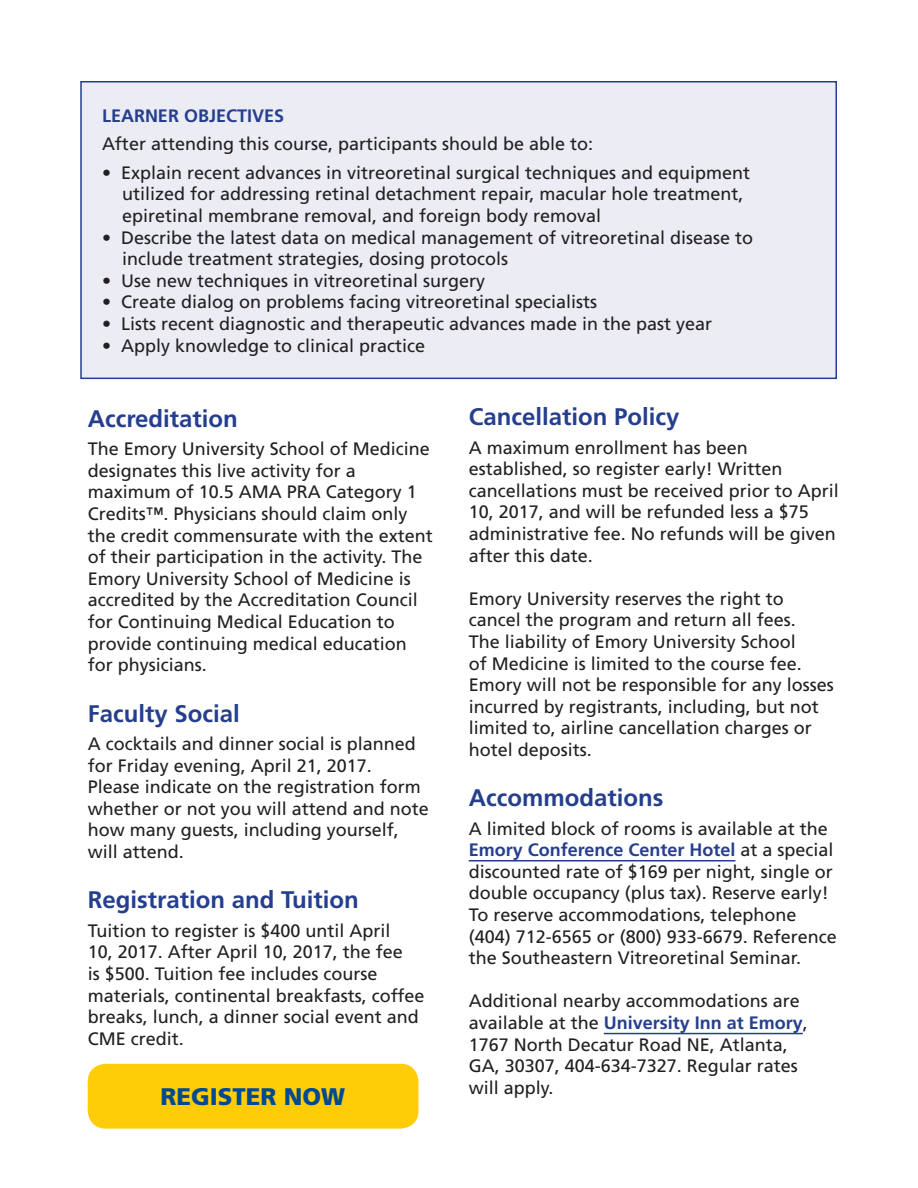
<style>
.page{position:relative;width:918px;height:1188px;background:#fff}
.page>*{position:absolute;margin:0;border:0;box-sizing:border-box;transform-origin:0 0}
.t1{font:700 24px "Frutiger LT Std";color:#253f8e}
.t2{font:900 24px "Frutiger LT Std";color:#014990}
.t3{font:18px/21.6px "Frutiger LT Std";color:#231f20}
.t4{font:700 18px "Frutiger LT Std";color:#253f8e}
.s1{font-weight:700;color:#253f8e}
</style>
<div class="page">
<hr style="left:469px;top:860px;width:266px;height:2px;background:#253f8e">
<hr style="left:604px;top:1033px;width:199px;height:1px;background:#253f8e">
<div style="left:81px;top:82px;width:755px;height:296px;background:#ececf4"></div>
<div style="left:80px;top:81px;width:757px;height:298px;border:2px solid #253f8e"></div>
<div style="left:88px;top:1064px;width:330px;height:65px;background:#fecd08;border-radius:18px"></div>
<p class="t4" style="left:102px;top:105px;width:184px">LEARNER OBJECTIVES</p>
<p class="t3" style="left:102px;top:133px;width:493px">After attending this course, participants should be able to:</p>
<p class="t3" style="left:122px;top:162px;width:630px;text-indent:-20px">• Explain recent advances in vitreoretinal surgical techniques and equipment utilized for addressing retinal detachment repair, macular hole treatment, epiretinal membrane removal, and foreign body removal</p>
<p class="t3" style="left:122px;top:227px;width:633px;text-indent:-20px">• Describe the latest data on medical management of vitreoretinal disease to include treatment strategies, dosing protocols</p>
<p class="t3" style="left:102px;top:270px;width:385px">• Use new techniques in vitreoretinal surgery</p>
<p class="t3" style="left:102px;top:291px;width:497px">• Create dialog on problems facing vitreoretinal specialists</p>
<p class="t3" style="left:102px;top:313px;width:612px">• Lists recent diagnostic and therapeutic advances made in the past year</p>
<p class="t3" style="left:102px;top:335px;width:325px">• Apply knowledge to clinical practice</p>
<h1 class="t1" style="left:88px;top:404px;width:152px">Accreditation</h1>
<p class="t3" style="left:88px;top:438px;width:347px">The Emory University School of Medicine designates this live activity for a maximum of 10.5 AMA PRA Category 1<br>Credits™. Physicians should claim only the credit commensurate with the extent of their participation in the activity. The Emory University School of Medicine is accredited by the Accreditation Council for Continuing Medical Education to provide continuing medical education for physicians.</p>
<h1 class="t1" style="left:88px;top:699px;width:154px">Faculty Social</h1>
<p class="t3" style="left:88px;top:733px;width:343px">A cocktails and dinner social is planned for Friday evening, April 21, 2017.<br>Please indicate on the registration form whether or not you will attend and note how many guests, including yourself, will attend.</p>
<h1 class="t1" style="left:88px;top:886px;width:273px">Registration and Tuition</h1>
<p class="t3" style="left:88px;top:920px;width:338px">Tuition to register is $400 until April<br>10, 2017. After April 10, 2017, the fee<br>is $500. Tuition fee includes course materials, continental breakfasts, coffee breaks, lunch, a dinner social event and CME credit.</p>
<h1 class="t2" style="left:160px;top:1082px;width:186px">REGISTER NOW</h1>
<h1 class="t1" style="left:469px;top:403px;width:212px">Cancellation Policy</h1>
<p class="t3" style="left:469px;top:437px;width:372px">A maximum enrollment has been established, so register early! Written cancellations must be received prior to April 10, 2017, and will be refunded less a $75 administrative fee. No refunds will be given after this date.</p>
<p class="t3" style="left:469px;top:588px;width:367px">Emory University reserves the right to cancel the program and return all fees.<br>The liability of Emory University School<br>of Medicine is limited to the course fee.<br>Emory will not be responsible for any losses incurred by registrants, including, but not limited to, airline cancellation charges or hotel deposits.</p>
<h1 class="t1" style="left:469px;top:784px;width:196px">Accommodations</h1>
<p class="t3" style="left:469px;top:818px;width:370px">A limited block of rooms is available at the <span class="s1">Emory Conference Center Hotel</span> at a special discounted rate of $169 per night, single or double occupancy (plus tax). Reserve early!<br>To reserve accommodations, telephone (404) 712-6565 or (800) 933-6679. Reference the Southeastern Vitreoretinal Seminar.</p>
<p class="t3" style="left:469px;top:990px;width:341px">Additional nearby accommodations are available at the <span class="s1">University Inn at Emory</span>, 1767 North Decatur Road NE, Atlanta, GA, 30307, 404-634-7327. Regular rates will apply.</p>
</div>
